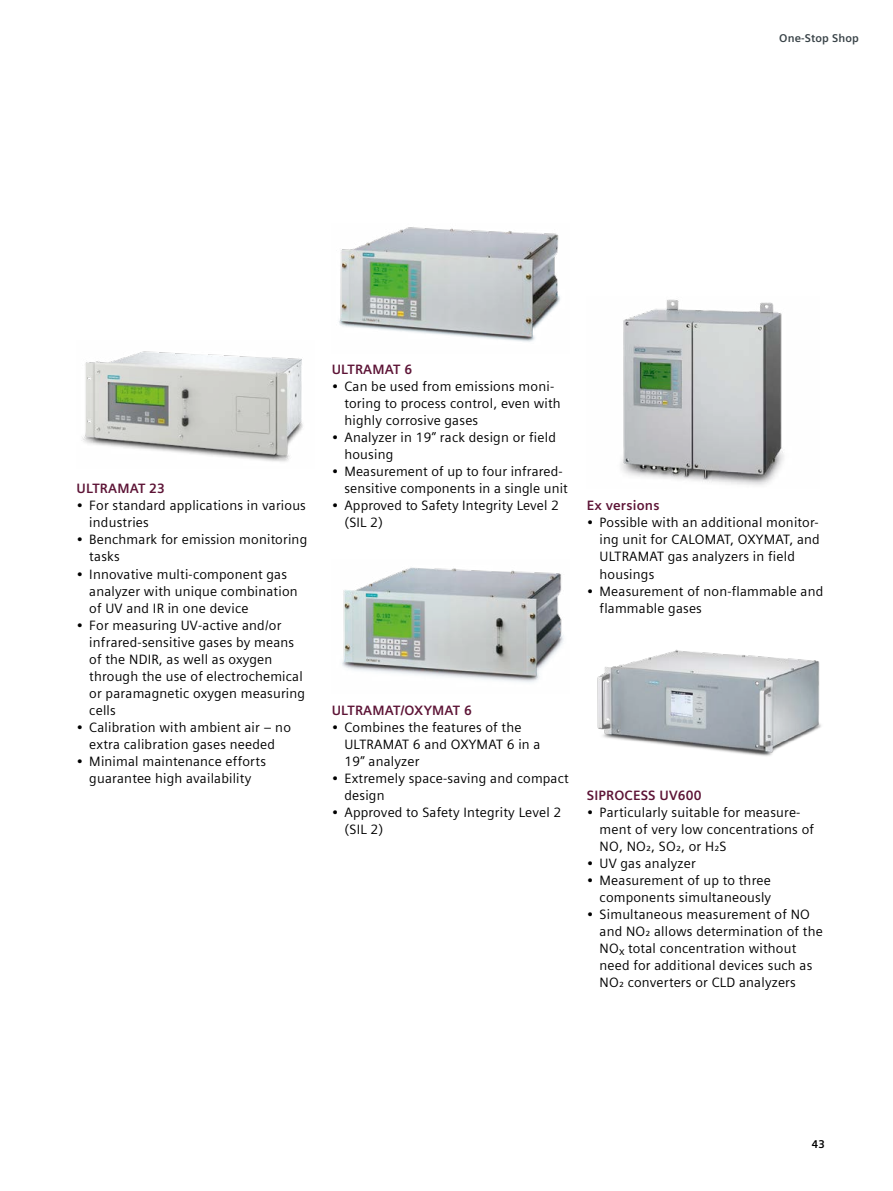
<style>
.page{position:relative;width:893px;height:1191px;background:#fff}
.page>*{position:absolute;margin:0;border:0;box-sizing:border-box;transform-origin:0 0}
.t1{font:13.5px/17px "Siemens Sans Global";letter-spacing:.015em;color:#000}
.t2{font:700 13.5px "Siemens Sans Global";letter-spacing:.015em;color:#5d1436}
.t3{font:700 11.25px "Siemens Sans Global";letter-spacing:.015em;color:#384247}
.t4{font:700 11.25px "Siemens Sans Global";color:#000}
</style>
<div class="page">
<img style="left:82px;top:351px;width:221px;height:111px">
<img style="left:339px;top:227px;width:221px;height:115px">
<img style="left:342px;top:567px;width:222px;height:116px">
<img style="left:621px;top:299px;width:163px;height:186px">
<img style="left:597px;top:649px;width:224px;height:107px">
<p class="t3" style="left:779px;top:32px;width:81px">One-Stop Shop</p>
<p class="t2" style="left:77px;top:481px;width:90px">ULTRAMAT 23</p>
<p class="t1" style="left:89px;top:498px;width:218px;text-indent:-13px">• For standard applications in various industries</p>
<p class="t1" style="left:89px;top:532px;width:219px;text-indent:-13px">• Benchmark for emission monitoring tasks</p>
<p class="t1" style="left:89px;top:566px;width:210px;text-indent:-13px">• Innovative multi-component gas analyzer with unique combination of UV and IR in one device</p>
<p class="t1" style="left:89px;top:617px;width:217px;text-indent:-13px">• For measuring UV-active and/or infrared-sensitive gases by means of the NDIR, as well as oxygen through the use of electrochemical or paramagnetic oxygen measuring cells</p>
<p class="t1" style="left:77px;top:719px;width:216px;text-align:center">• Calibration with ambient air – no extra calibration gases needed</p>
<p class="t1" style="left:77px;top:753px;width:191px;text-align:center">• Minimal maintenance efforts guarantee high availability</p>
<p class="t2" style="left:332px;top:362px;width:82px">ULTRAMAT 6</p>
<p class="t1" style="left:344px;top:379px;width:218px;text-indent:-13px">• Can be used from emissions moni&shy;toring to process control, even with highly corrosive gases</p>
<p class="t1" style="left:344px;top:430px;width:213px;text-indent:-13px">• Analyzer in 19” rack design or field housing</p>
<p class="t1" style="left:344px;top:464px;width:225px;text-indent:-13px">• Measurement of up to four infrared&shy;sensitive components in a single unit</p>
<p class="t1" style="left:344px;top:498px;width:216px;text-indent:-13px">• Approved to Safety Integrity Level 2 (SIL 2)</p>
<p class="t2" style="left:587px;top:498px;width:74px">Ex versions</p>
<p class="t1" style="left:600px;top:515px;width:222px;text-indent:-13px">• Possible with an additional monitor&shy;ing unit for CALOMAT, OXYMAT, and<br>ULTRAMAT gas analyzers in field housings</p>
<p class="t1" style="left:600px;top:583px;width:225px;text-indent:-13px">• Measurement of non-flammable and flammable gases</p>
<p class="t2" style="left:332px;top:702px;width:142px">ULTRAMAT/OXYMAT 6</p>
<p class="t1" style="left:344px;top:719px;width:197px;text-indent:-13px">• Combines the features of the<br>ULTRAMAT 6 and OXYMAT 6 in a<br>19” analyzer</p>
<p class="t1" style="left:344px;top:770px;width:226px;text-indent:-13px">• Extremely space-saving and compact design</p>
<p class="t1" style="left:344px;top:804px;width:218px;text-indent:-13px">• Approved to Safety Integrity Level 2 (SIL 2)</p>
<p class="t2" style="left:587px;top:787px;width:116px">SIPROCESS UV600</p>
<p class="t1" style="left:600px;top:804px;width:216px;text-indent:-13px">• Particularly suitable for measure&shy;ment of very low concentrations of<br>NO, NO₂, SO₂, or H₂S</p>
<p class="t1" style="left:587px;top:855px;width:110px">• UV gas analyzer</p>
<p class="t1" style="left:587px;top:872px;width:186px;text-align:right">• Measurement of up to three components simultaneously</p>
<p class="t1" style="left:600px;top:906px;width:225px;text-indent:-13px">• Simultaneous measurement of NO and NO₂ allows determination of the NO<sub>x</sub> total concentration without need for additional devices such as NO₂ converters or CLD analyzers</p>
<p class="t4" style="left:812px;top:1137px;width:15px">43</p>
</div>
